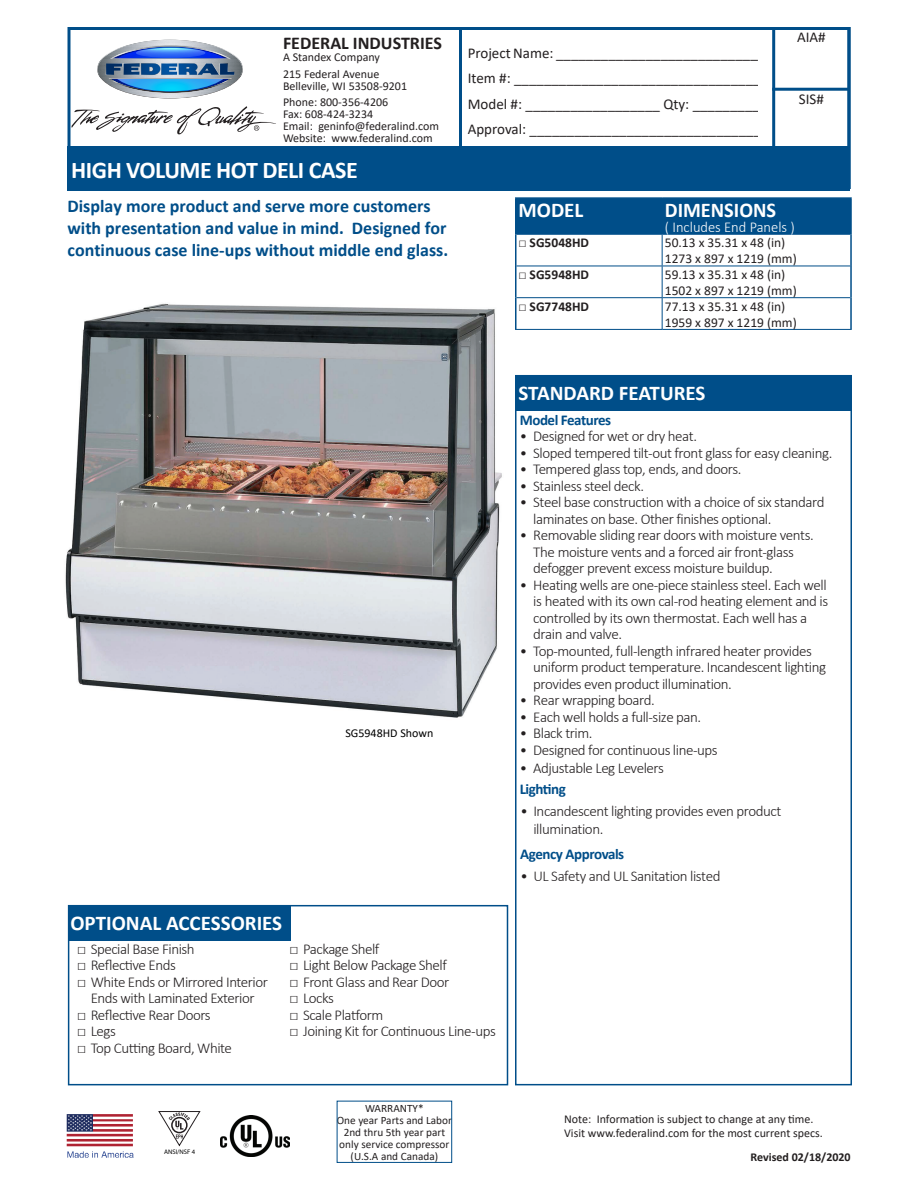
<style>
.page{position:relative;width:918px;height:1188px;background:#fff}
.page>*{position:absolute;margin:0;border:0;box-sizing:border-box;transform-origin:0 0}
.t1{font:700 24px "Calibri";letter-spacing:-.02em;color:#fff}
.t2{font:700 21px "Calibri";color:#fff}
.t3{font:700 18px/21.6px "Calibri";color:#004e89}
.t4{font:700 18px "Calibri";color:#231f20}
.t5{font:300 15px/16.5px "Calibri";letter-spacing:-.03em;color:#231f20}
.t6{font:15px/25.5px "Calibri";color:#231f20}
.t7{font:700 15px "Calibri";letter-spacing:-.03em;color:#004e89}
.t8{font:300 15px "Calibri";color:#fff}
.t9{font:13.5px/16.2px "Calibri";color:#231f20}
.t10{font:700 13.5px "Calibri";color:#231f20}
.t11{font:12px/16.5px "Calibri";color:#231f20}
.t12{font:700 12px "Calibri";color:#231f20}
.t13{font:12px "Calibri";color:#000}
.t14{font:11.25px/12px "Calibri";color:#231f20;text-align:center}
.t15{font:6.6px "Myriad Pro";color:#000}
.s1{font-style:inherit}
</style>
<div class="page">
<svg style="left:72px;top:106px;width:204px;height:29px"></svg>
<svg style="left:97px;top:40px;width:146px;height:59px"></svg>
<div style="left:68px;top:27px;width:782px;height:162px;border:3px solid #004e89"></div>
<div style="left:68px;top:146px;width:782px;height:44px;background:#004e89"></div>
<div style="left:772px;top:27px;width:78px;height:162px;border:3px solid #004e89"></div>
<hr style="left:772px;top:88px;width:77px;height:3px;background:#004e89">
<hr style="left:459px;top:28px;width:3px;height:120px;background:#004e89">
<img style="left:65px;top:298px;width:483px;height:420px">
<div style="left:337px;top:1101px;width:115px;height:62px;border:1px solid #004e89"></div>
<img style="left:221px;top:1115px;width:68px;height:42px">
<img style="left:66px;top:1114px;width:68px;height:43px">
<div style="left:517px;top:199px;width:333px;height:35px;background:#004e89"></div>
<hr style="left:661px;top:199px;width:2px;height:35px;background:#004e89">
<hr style="left:517px;top:234px;width:145px;height:1px;background:#004e89">
<hr style="left:662px;top:234px;width:188px;height:1px;background:#004e89">
<hr style="left:662px;top:235px;width:1px;height:31px;background:#004e89">
<hr style="left:517px;top:266px;width:145px;height:1px;background:#004e89">
<hr style="left:662px;top:266px;width:188px;height:1px;background:#004e89">
<hr style="left:662px;top:266px;width:1px;height:31px;background:#004e89">
<hr style="left:517px;top:297px;width:145px;height:1px;background:#004e89">
<hr style="left:662px;top:297px;width:188px;height:1px;background:#004e89">
<hr style="left:662px;top:298px;width:1px;height:31px;background:#004e89">
<hr style="left:515px;top:329px;width:147px;height:1px;background:#004e89">
<hr style="left:662px;top:329px;width:190px;height:1px;background:#004e89">
<hr style="left:515px;top:197px;width:147px;height:2px;background:#004e89">
<hr style="left:515px;top:199px;width:2px;height:35px;background:#004e89">
<hr style="left:662px;top:197px;width:190px;height:2px;background:#004e89">
<hr style="left:850px;top:199px;width:2px;height:35px;background:#004e89">
<hr style="left:515px;top:234px;width:2px;height:32px;background:#004e89">
<hr style="left:850px;top:234px;width:2px;height:32px;background:#004e89">
<hr style="left:515px;top:266px;width:2px;height:32px;background:#004e89">
<hr style="left:850px;top:266px;width:2px;height:32px;background:#004e89">
<hr style="left:515px;top:298px;width:2px;height:31px;background:#004e89">
<hr style="left:850px;top:298px;width:2px;height:31px;background:#004e89">
<div style="left:515px;top:375px;width:337px;height:710px;border:2px solid #004e89"></div>
<div style="left:515px;top:375px;width:335px;height:35px;background:#004e89"></div>
<div style="left:68px;top:905px;width:440px;height:180px;border:2px solid #004e89"></div>
<div style="left:69px;top:906px;width:222px;height:35px;background:#004e89"></div>
<svg style="left:159px;top:1111px;width:41px;height:35px"></svg>
<p class="t4" style="left:283px;top:30px;width:160px">FEDERAL INDUSTRIES</p>
<p class="t11" style="left:283px;top:49px;width:98px">A Standex Company<br>215 Federal Avenue</p>
<p class="t11" style="left:283px;top:77px;width:126px">Belleville, WI 53508-9201<br>Phone: 800-356-4206</p>
<p class="t11" style="left:283px;top:108px;width:157px;line-height:12px">Fax: 608-424-3234<br>Email: geninfo@federalind.com<br>Website: www.federalind.com</p>
<h1 class="t1" style="left:71px;top:153px;width:288px">HIGH VOLUME HOT DELI CASE</h1>
<p class="t3" style="left:68px;top:195px;width:382px">Display more product and serve more customers with presentation and value in mind. Designed for continuous case line-ups without middle end glass.</p>
<p class="t6" style="left:468px;top:40px;width:299px">Project Name: ____________________________ Item #: _________________________________ Model #: __________________ Qty: _________ Approval: _______________________________</p>
<p class="t6" style="left:797px;top:24px;width:30px">AIA#</p>
<p class="t6" style="left:799px;top:86px;width:27px">SIS#</p>
<h2 class="t2" style="left:518px;top:195px;width:66px">MODEL</h2>
<h2 class="t2" style="left:665px;top:195px;width:113px">DIMENSIONS</h2>
<p class="t8" style="left:665px;top:217px;width:132px">( Includes End Panels )</p>
<p class="t10" style="left:518px;top:233px;width:72px">□ SG5048HD</p>
<p class="t9" style="left:665px;top:234px;width:133px">50.13 x 35.31 x 48 (in)<br>1273 x 897 x 1219 (mm)</p>
<p class="t10" style="left:518px;top:265px;width:72px">□ SG5948HD</p>
<p class="t9" style="left:665px;top:266px;width:133px">59.13 x 35.31 x 48 (in)<br>1502 x 897 x 1219 (mm)</p>
<p class="t10" style="left:518px;top:296px;width:72px">□ SG7748HD</p>
<p class="t9" style="left:665px;top:298px;width:133px">77.13 x 35.31 x 48 (in)<br>1959 x 897 x 1219 (mm)</p>
<p class="t13" style="left:345px;top:725px;width:89px">SG5948HD Shown</p>
<h2 class="t2" style="left:70px;top:909px;width:213px">OPTIONAL ACCESSORIES</h2>
<h2 class="t2" style="left:519px;top:379px;width:188px">STANDARD FEATURES</h2>
<p class="t7" style="left:520px;top:409px;width:93px">Model Features</p>
<p class="t5" style="left:520px;top:428px;width:179px">• Designed for wet or dry heat.</p>
<p class="t5" style="left:520px;top:444px;width:314px">• Sloped tempered tilt-out front glass for easy cleaning.</p>
<p class="t5" style="left:520px;top:461px;width:223px">• Tempered glass top, ends, and doors.</p>
<p class="t5" style="left:520px;top:477px;width:126px">• Stainless steel deck.</p>
<p class="t5" style="left:533px;top:494px;width:293px;text-indent:-13px">• Steel base construction with a choice of six standard laminates on base. Other finishes optional.</p>
<p class="t5" style="left:533px;top:527px;width:282px;text-indent:-13px">• Removable sliding rear doors with moisture vents.<br>The moisture vents and a forced air front-glass defogger prevent excess moisture buildup.</p>
<p class="t5" style="left:533px;top:576px;width:296px;text-indent:-13px">• Heating wells are one-piece stainless steel. Each well is heated with its own cal-rod heating element and is controlled by its own thermostat. Each well has a drain and valve.</p>
<p class="t5" style="left:533px;top:642px;width:294px;text-indent:-13px">• Top-mounted, full-length infrared heater provides uniform product temperature. Incandescent lighting provides even product illumination.</p>
<p class="t5" style="left:520px;top:692px;width:137px">• Rear wrapping board.</p>
<p class="t5" style="left:520px;top:708px;width:183px">• Each well holds a full-size pan.</p>
<p class="t5" style="left:520px;top:725px;width:74px">• Black trim.</p>
<p class="t5" style="left:520px;top:741px;width:199px">• Designed for continuous line-ups</p>
<p class="t5" style="left:520px;top:759px;width:146px">• Adjustable Leg Levelers</p>
<p class="t7" style="left:520px;top:778px;width:48px">Lighting</p>
<p class="t5" style="left:533px;top:802px;width:250px;line-height:18px;text-indent:-13px">• Incandescent lighting provides even product illumination.</p>
<p class="t7" style="left:520px;top:843px;width:105px">Agency Approvals</p>
<p class="t5" style="left:520px;top:868px;width:202px">• UL Safety and UL Sanitation listed</p>
<p class="t5" style="left:77px;top:940px;width:119px">□ Special Base Finish</p>
<p class="t5" style="left:77px;top:957px;width:100px">□ Reflective Ends</p>
<p class="t5" style="left:77px;top:973px;width:192px;text-align:center">□ White Ends or Mirrored Interior<br>Ends with Laminated Exterior</p>
<p class="t5" style="left:77px;top:1006px;width:135px">□ Reflective Rear Doors</p>
<p class="t5" style="left:77px;top:1023px;width:40px">□ Legs</p>
<p class="t5" style="left:77px;top:1039px;width:156px">□ Top Cutting Board, White</p>
<p class="t15" style="left:164px;top:1147px;width:33px">ANSI/NSF 4</p>
<p class="t5" style="left:290px;top:940px;width:91px">□ Package Shelf</p>
<p class="t5" style="left:290px;top:957px;width:159px">□ Light Below Package Shelf</p>
<p class="t5" style="left:290px;top:973px;width:161px">□ Front Glass and Rear Door</p>
<p class="t5" style="left:290px;top:990px;width:46px">□ Locks</p>
<p class="t5" style="left:290px;top:1006px;width:95px">□ Scale Platform</p>
<p class="t5" style="left:290px;top:1023px;width:208px">□ Joining Kit for Continuous Line-ups</p>
<p class="t14" style="left:337px;top:1102px;width:117px">WARRANTY*<br>One year Parts and Labor<br>2nd thru 5th year part only service compressor (U.S.A and Canada)</p>
<p class="t11" style="left:564px;top:1111px;width:260px;line-height:14.4px">Note: Information is subject to change at any time.<br>Visit www.federalind.com for the most current specs.</p>
<p class="t12" style="left:750px;top:1149px;width:102px">Revised 02/1<span class="s1">8</span>/2020</p>
</div>
